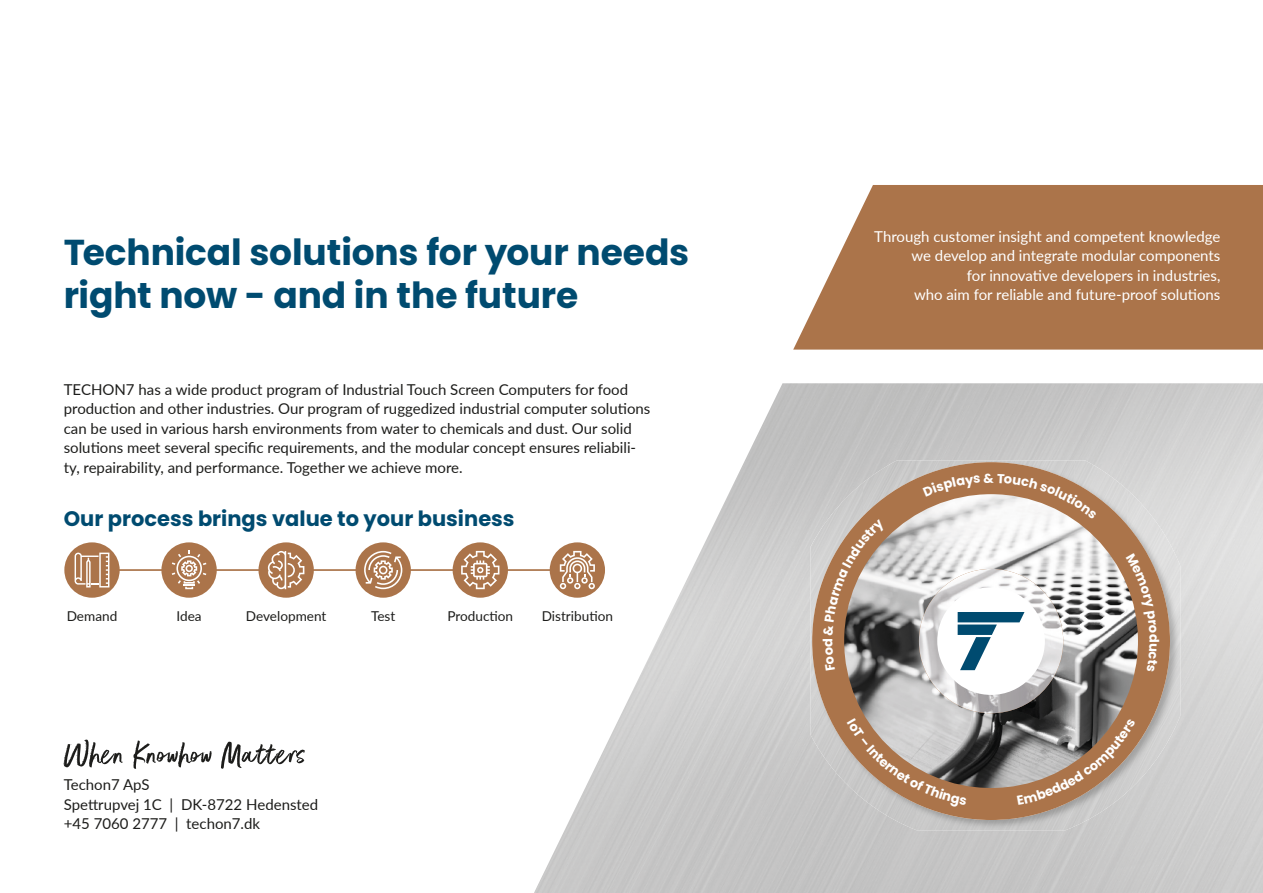
<style>
.page{position:relative;width:1263px;height:893px;background:#fff}
.page>*{position:absolute;margin:0;border:0;box-sizing:border-box;transform-origin:0 0}
.t1{font:700 36px/43.2px "Poppins";letter-spacing:-.005em;color:#004b70}
.t2{font:700 21px "Poppins";color:#004b70}
.t3{font:15px/19.5px "Lato";color:#1d1d1b}
.t4{font:15px/19.5px "Lato";color:#fff;text-align:right}
.t5{font:13.65px "Lato";color:#1d1d1b}
.t6{font:700 13.05px "Poppins";color:#fff}
</style>
<div class="page">
<hr style="left:77px;top:569px;width:511px;height:2px;background:#ab744a">
<div style="left:356px;top:542px;width:55px;height:56px;background:#ab744a;border-radius:50%"></div>
<svg style="left:364px;top:551px;width:38px;height:38px"></svg>
<div style="left:161px;top:542px;width:56px;height:56px;background:#ab744a;border-radius:50%"></div>
<svg style="left:172px;top:551px;width:34px;height:38px"></svg>
<div style="left:258px;top:542px;width:56px;height:56px;background:#ab744a;border-radius:50%"></div>
<svg style="left:268px;top:551px;width:36px;height:38px"></svg>
<div style="left:453px;top:542px;width:55px;height:56px;background:#ab744a;border-radius:50%"></div>
<svg style="left:461px;top:551px;width:38px;height:38px"></svg>
<svg style="left:64px;top:542px;width:56px;height:56px"></svg>
<svg style="left:75px;top:553px;width:34px;height:34px"></svg>
<img style="left:534px;top:383px;width:729px;height:510px">
<svg style="left:793px;top:185px;width:470px;height:165px;background:#b28059"></svg>
<svg style="left:64px;top:739px;width:241px;height:30px"></svg>
<img style="left:810px;top:725px;width:106px;height:105px">
<img style="left:916px;top:820px;width:226px;height:10px">
<img style="left:1170px;top:725px;width:6px;height:53px">
<img style="left:810px;top:482px;width:2px;height:243px">
<img style="left:1170px;top:490px;width:10px;height:235px">
<img style="left:916px;top:461px;width:159px;height:1px">
<svg style="left:812px;top:462px;width:358px;height:358px;background:#c2b2a6"></svg>
<img style="left:844px;top:494px;width:294px;height:294px">
<img style="left:919px;top:569px;width:144px;height:144px">
<svg style="left:937px;top:595px;width:108px;height:100px"></svg>
<svg style="left:825px;top:648px;width:10px;height:23px"></svg>
<svg style="left:823px;top:519px;width:64px;height:116px;background:#a78c77"></svg>
<svg style="left:923px;top:473px;width:174px;height:46px"></svg>
<svg style="left:1126px;top:553px;width:33px;height:119px;background:#ab8162"></svg>
<svg style="left:847px;top:718px;width:119px;height:89px;background:#b49e8d"></svg>
<svg style="left:1017px;top:719px;width:118px;height:86px;background:#a18a79"></svg>
<h1 class="t1" style="left:64px;top:231px;width:627px">Technical solutions for your needs right now - and in the future</h1>
<p class="t3" style="left:64px;top:379px;width:588px">TECHON7 has a wide product program of Industrial Touch Screen Computers for food production and other industries. Our program of ruggedized industrial computer solutions can be used in various harsh environments from water to chemicals and dust. Our solid solutions meet several specific requirements, and the modular concept ensures reliabili&shy;ty, repairability, and performance. Together we achieve more.</p>
<h2 class="t2" style="left:64px;top:506px;width:452px">Our process brings value to your business</h2>
<p class="t5" style="left:67px;top:606px;width:52px">Demand</p>
<p class="t5" style="left:176px;top:606px;width:27px">Idea</p>
<p class="t5" style="left:246px;top:606px;width:82px">Development</p>
<p class="t5" style="left:371px;top:606px;width:26px">Test</p>
<p class="t5" style="left:447px;top:606px;width:67px">Production</p>
<p class="t5" style="left:542px;top:606px;width:73px">Distribution</p>
<p class="t3" style="left:64px;top:774px;width:256px">Techon7 ApS<br>Spettrupvej 1C | DK-8722 Hedensted +45 7060 2777 | techon7.dk</p>
<p class="t4" style="left:874px;top:226px;width:348px">Through customer insight and competent knowledge we develop and integrate modular components<br>for innovative developers in industries,<br>who aim for reliable and future-proof solutions</p>
<p class="t6" style="left:820px;top:647px;width:10px;rotate:-90deg">d</p>
</div>
